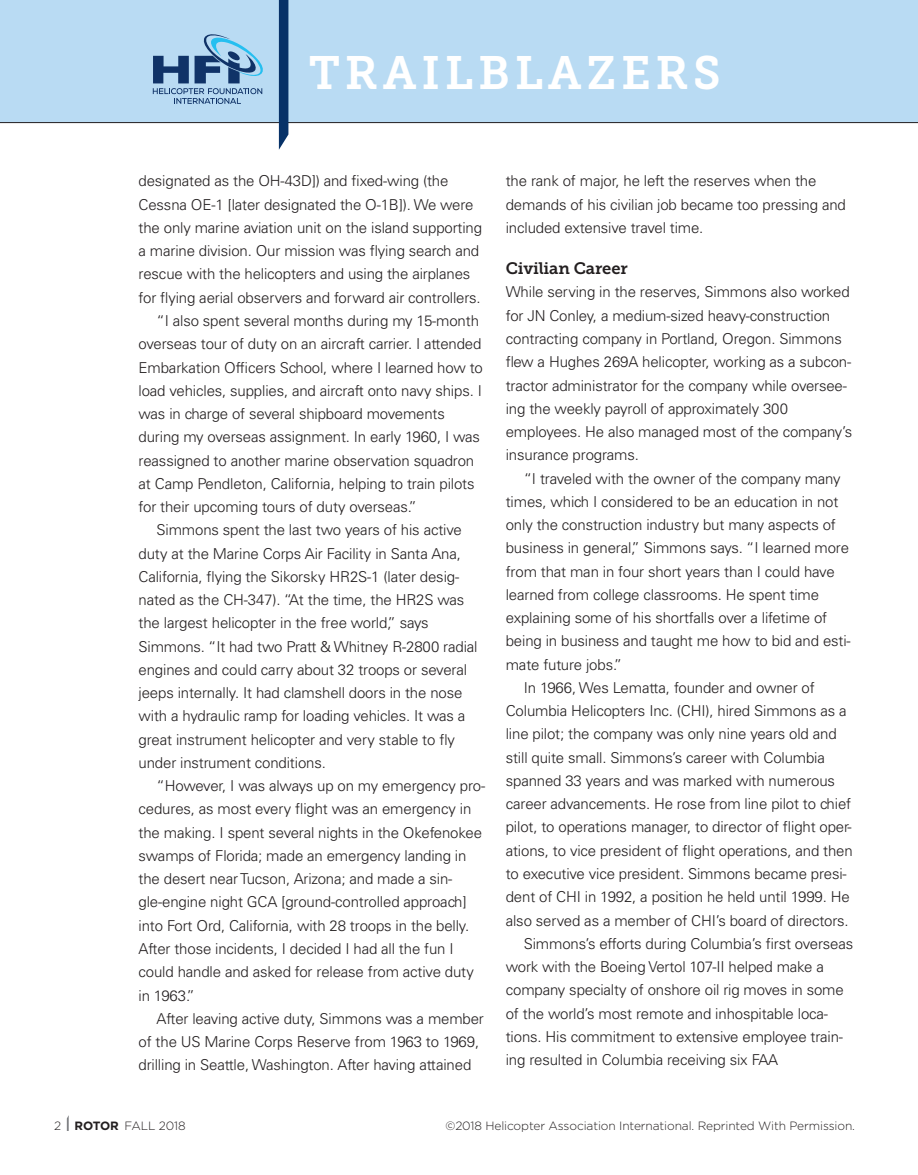
<style>
.page{position:relative;width:918px;height:1175px;background:#fff}
.page>*{position:absolute;margin:0;border:0;box-sizing:border-box;transform-origin:0 0}
.t1{font:46.5px "Museo Slab 700";letter-spacing:.1em;color:#fff}
.t2{font:16.5px "Museo Slab 700";letter-spacing:-.01em;color:#231f20}
.t3{font:300 15px/23.2px "Univers LT Std";letter-spacing:-.01em;color:#231f20}
.t4{font:300 12px "Gotham";letter-spacing:-.01em;color:#231f20}
.s1{font-weight:700}
</style>
<div class="page">
<div style="left:0;top:0;width:918px;height:123px;background:#b9dbf3"></div>
<svg style="left:153px;top:33px;width:113px;height:71px;background:#88aece"></svg>
<svg style="left:279px;top:0;width:9px;height:150px"></svg>
<svg style="left:67px;top:1115px;width:2px;height:15px"></svg>
<h1 class="t1" style="left:309px;top:46px;width:414px">TRAILBLAZERS</h1>
<p class="t3" style="left:139px;top:169px;width:311px">designated as the OH-43D]) and fixed-wing (the</p>
<p class="t3" style="left:139px;top:193px;width:337px">Cessna OE-1 [later designated the O-1B]). We were</p>
<p class="t3" style="left:139px;top:216px;width:345px">the only marine aviation unit on the island supporting</p>
<p class="t3" style="left:139px;top:239px;width:342px">a marine division. Our mission was flying search and</p>
<p class="t3" style="left:139px;top:262px;width:333px">rescue with the helicopters and using the airplanes</p>
<p class="t3" style="left:139px;top:286px;width:344px">for flying aerial observers and forward air controllers.</p>
<p class="t3" style="left:157px;top:309px;width:324px">“I also spent several months during my 15-month</p>
<p class="t3" style="left:139px;top:332px;width:344px">overseas tour of duty on an aircraft carrier. I attended</p>
<p class="t3" style="left:139px;top:355px;width:346px">Embarkation Officers School, where I learned how to</p>
<p class="t3" style="left:139px;top:379px;width:345px">load vehicles, supplies, and aircraft onto navy ships. I</p>
<p class="t3" style="left:139px;top:402px;width:308px">was in charge of several shipboard movements</p>
<p class="t3" style="left:139px;top:425px;width:343px">during my overseas assignment. In early 1960, I was</p>
<p class="t3" style="left:139px;top:448px;width:337px">reassigned to another marine observation squadron</p>
<p class="t3" style="left:139px;top:472px;width:338px">at Camp Pendleton, California, helping to train pilots</p>
<p class="t3" style="left:139px;top:495px;width:280px">for their upcoming tours of duty overseas.”</p>
<p class="t3" style="left:157px;top:518px;width:307px">Simmons spent the last two years of his active</p>
<p class="t3" style="left:139px;top:541px;width:324px">duty at the Marine Corps Air Facility in Santa Ana,</p>
<p class="t3" style="left:139px;top:565px;width:322px">California, flying the Sikorsky HR2S-1 (later desig-</p>
<p class="t3" style="left:139px;top:588px;width:327px">nated as the CH-347). “At the time, the HR2S was</p>
<p class="t3" style="left:139px;top:611px;width:292px">the largest helicopter in the free world,” says</p>
<p class="t3" style="left:139px;top:634px;width:340px">Simmons. “It had two Pratt &amp; Whitney R-2800 radial</p>
<p class="t3" style="left:139px;top:658px;width:330px">engines and could carry about 32 troops or several</p>
<p class="t3" style="left:139px;top:681px;width:325px">jeeps internally. It had clamshell doors in the nose</p>
<p class="t3" style="left:139px;top:704px;width:328px">with a hydraulic ramp for loading vehicles. It was a</p>
<p class="t3" style="left:139px;top:727px;width:318px">great instrument helicopter and very stable to fly</p>
<p class="t3" style="left:139px;top:751px;width:189px">under instrument conditions.</p>
<p class="t3" style="left:157px;top:774px;width:330px">“However, I was always up on my emergency pro-</p>
<p class="t3" style="left:139px;top:797px;width:334px">cedures, as most every flight was an emergency in</p>
<p class="t3" style="left:139px;top:820px;width:345px">the making. I spent several nights in the Okefenokee</p>
<p class="t3" style="left:139px;top:844px;width:329px">swamps of Florida; made an emergency landing in</p>
<p class="t3" style="left:139px;top:867px;width:315px">the desert near Tucson, Arizona; and made a sin-</p>
<p class="t3" style="left:139px;top:890px;width:330px">gle-engine night GCA [ground-controlled approach]</p>
<p class="t3" style="left:139px;top:913px;width:332px">into Fort Ord, California, with 28 troops in the belly.</p>
<p class="t3" style="left:139px;top:937px;width:317px">After those incidents, I decided I had all the fun I</p>
<p class="t3" style="left:139px;top:960px;width:337px">could handle and asked for release from active duty</p>
<p class="t3" style="left:139px;top:983px;width:58px">in 1963.”</p>
<p class="t3" style="left:157px;top:1006px;width:329px">After leaving active duty, Simmons was a member</p>
<p class="t3" style="left:139px;top:1030px;width:342px">of the US Marine Corps Reserve from 1963 to 1969,</p>
<p class="t3" style="left:139px;top:1053px;width:334px">drilling in Seattle, Washington. After having attained</p>
<p class="t3" style="left:506px;top:169px;width:342px">the rank of major, he left the reserves when the demands of his civilian job became too pressing and included extensive travel time.</p>
<p class="t2" style="left:506px;top:259px;width:123px">Civilian Career</p>
<p class="t3" style="left:506px;top:280px;width:348px">While serving in the reserves, Simmons also worked for JN Conley, a medium-sized heavy-construction contracting company in Portland, Oregon. Simmons flew a Hughes 269A helicopter, working as a subcon&shy;tractor administrator for the company while oversee&shy;ing the weekly payroll of approximately 300 employees. He also managed most of the company’s insurance programs.</p>
<p class="t3" style="left:524px;top:466px;width:318px">“I traveled with the owner of the company many</p>
<p class="t3" style="left:506px;top:490px;width:334px">times, which I considered to be an education in not</p>
<p class="t3" style="left:506px;top:513px;width:332px">only the construction industry but many aspects of</p>
<p class="t3" style="left:506px;top:536px;width:345px">business in general,” Simmons says. “I learned more</p>
<p class="t3" style="left:506px;top:559px;width:330px">from that man in four short years than I could have</p>
<p class="t3" style="left:506px;top:583px;width:315px">learned from college classrooms. He spent time</p>
<p class="t3" style="left:506px;top:606px;width:323px">explaining some of his shortfalls over a lifetime of</p>
<p class="t3" style="left:506px;top:629px;width:346px">being in business and taught me how to bid and esti-</p>
<p class="t3" style="left:506px;top:652px;width:118px">mate future jobs.”</p>
<p class="t3" style="left:524px;top:676px;width:292px">In 1966, Wes Lematta, founder and owner of</p>
<p class="t3" style="left:506px;top:699px;width:342px">Columbia Helicopters Inc. (CHI), hired Simmons as a</p>
<p class="t3" style="left:506px;top:722px;width:332px">line pilot; the company was only nine years old and</p>
<p class="t3" style="left:506px;top:745px;width:321px">still quite small. Simmons’s career with Columbia</p>
<p class="t3" style="left:506px;top:769px;width:331px">spanned 33 years and was marked with numerous</p>
<p class="t3" style="left:506px;top:792px;width:347px">career advancements. He rose from line pilot to chief</p>
<p class="t3" style="left:506px;top:815px;width:347px">pilot, to operations manager, to director of flight oper-</p>
<p class="t3" style="left:506px;top:838px;width:349px">ations, to vice president of flight operations, and then</p>
<p class="t3" style="left:506px;top:862px;width:343px">to executive vice president. Simmons became presi-</p>
<p class="t3" style="left:506px;top:885px;width:346px">dent of CHI in 1992, a position he held until 1999. He</p>
<p class="t3" style="left:506px;top:908px;width:344px">also served as a member of CHI’s board of directors.</p>
<p class="t3" style="left:524px;top:931px;width:331px">Simmons’s efforts during Columbia’s first overseas</p>
<p class="t3" style="left:506px;top:955px;width:320px">work with the Boeing Vertol 107-II helped make a</p>
<p class="t3" style="left:506px;top:978px;width:339px">company specialty of onshore oil rig moves in some</p>
<p class="t3" style="left:506px;top:1001px;width:324px">of the world’s most remote and inhospitable loca-</p>
<p class="t3" style="left:506px;top:1024px;width:339px">tions. His commitment to extensive employee train-</p>
<p class="t3" style="left:506px;top:1048px;width:274px">ing resulted in Columbia receiving six FAA</p>
<p class="t4" style="left:54px;top:1118px;width:133px">2 <span class="s1">ROTOR</span> Fall 2018</p>
<p class="t4" style="left:446px;top:1118px;width:411px">©2018 Helicopter Association International. Reprinted With Permission.</p>
</div>
